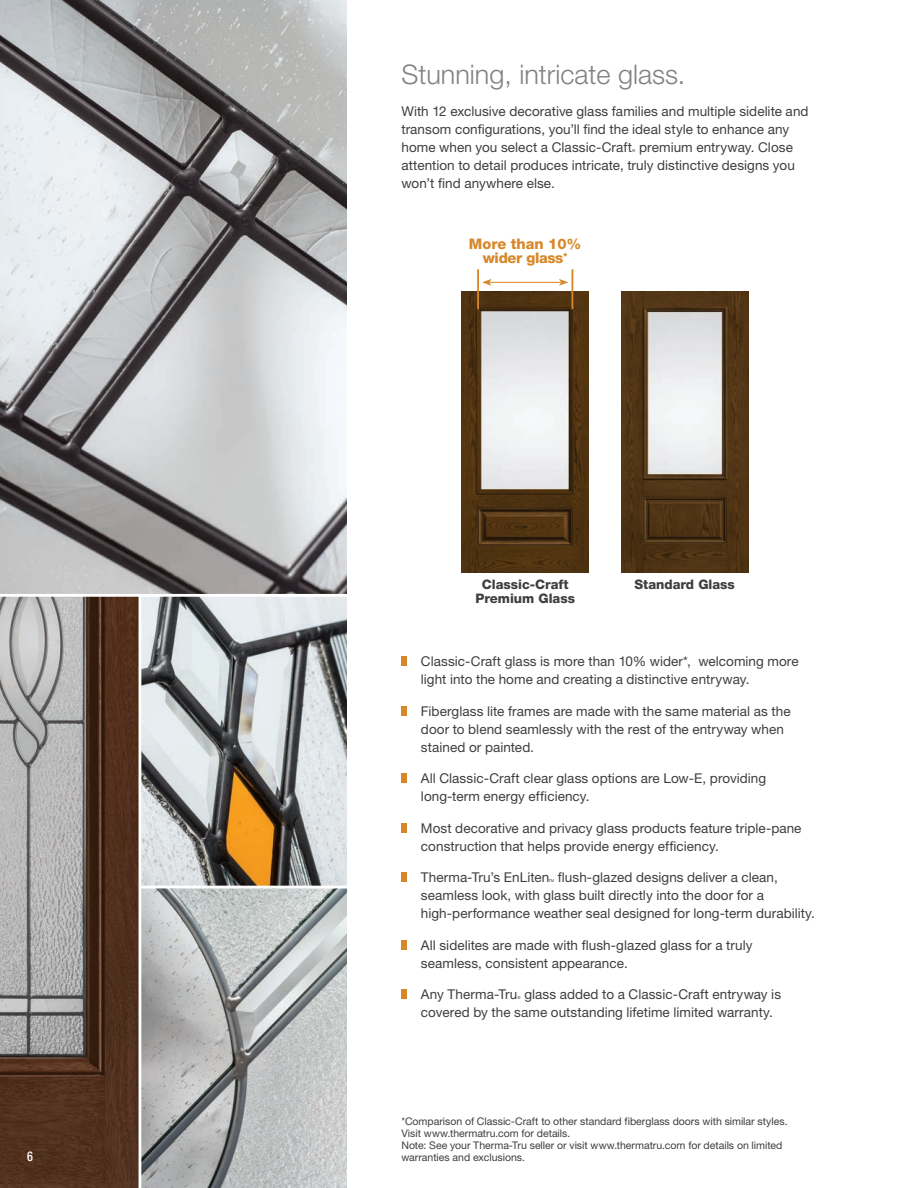
<style>
.page{position:relative;width:918px;height:1188px;background:#fff}
.page>*{position:absolute;margin:0;border:0;box-sizing:border-box;transform-origin:0 0}
.Body_A{font:300 27px "Helvetica Neue LT Std";color:#808285}
.Body_A-2{font:800 14.55px/13.2px "Helvetica Neue LT Std";letter-spacing:-.02em;color:#d78727;text-align:center}
.Body_A-3{font:13.5px/18px "Helvetica Neue LT Std";letter-spacing:.005em;color:#3e3e3f}
.t1{font:500 condensed 13.5px "Helvetica Neue LT Std";color:#fff;scale:.9 1}
.orange_subheads{font:800 13.2px/13.2px "Helvetica Neue LT Std";color:#3e3e3f;text-align:center}
._13_Notes{font:10.5px/12px "Helvetica Neue LT Std";color:#3e3e3f}
.Body_A-4{font:4.05px "Helvetica Neue LT Std";color:#3e3e3f}
</style>
<div class="page">
<img style="left:0;top:0;width:346px;height:594px">
<img style="left:0;top:597px;width:139px;height:591px">
<img style="left:462px;top:292px;width:127px;height:280px">
<img style="left:621px;top:292px;width:127px;height:280px">
<hr style="left:477px;top:269px;width:2px;height:40px;background:#d78727">
<hr style="left:572px;top:269px;width:1px;height:40px;background:#d78727">
<hr style="left:489px;top:282px;width:72px;height:1px;background:#d78727">
<svg style="left:482px;top:279px;width:10px;height:7px"></svg>
<svg style="left:559px;top:279px;width:9px;height:7px"></svg>
<div style="left:401px;top:656px;width:5px;height:10px;background:#d78727"></div>
<div style="left:401px;top:706px;width:5px;height:10px;background:#d78727"></div>
<div style="left:401px;top:773px;width:5px;height:10px;background:#d78727"></div>
<div style="left:401px;top:823px;width:5px;height:10px;background:#d78727"></div>
<div style="left:401px;top:872px;width:5px;height:10px;background:#d78727"></div>
<div style="left:401px;top:940px;width:5px;height:10px;background:#d78727"></div>
<div style="left:401px;top:989px;width:5px;height:10px;background:#d78727"></div>
<img style="left:141px;top:597px;width:205px;height:289px">
<img style="left:141px;top:888px;width:205px;height:300px">
<p class="t1" style="left:27px;top:1148px;width:8px">6</p>
<p class="Body_A" style="left:401px;top:58px;width:286px">Stunning, intricate glass.</p>
<p class="Body_A-3" style="left:401px;top:102px;width:409px">With 12 exclusive decorative glass families and multiple sidelite and transom configurations, you’ll find the ideal style to enhance any home when you select a Classic-Craft</p>
<p class="Body_A-3" style="left:401px;top:138px;width:395px;text-indent:238px">premium entryway. Close attention to detail produces intricate, truly distinctive designs you won’t find anywhere else.</p>
<p class="Body_A-4" style="left:632px;top:148px;width:5px">®</p>
<p class="Body_A-2" style="left:469px;top:238px;width:114px">More than 10% wider glass<sup>*</sup></p>
<p class="orange_subheads" style="left:475px;top:578px;width:101px">Classic-Craft<br>Premium Glass</p>
<p class="orange_subheads" style="left:635px;top:578px;width:102px">Standard Glass</p>
<p class="Body_A-3" style="left:421px;top:652px;width:379px">Classic-Craft glass is more than 10% wider*, welcoming more light into the home and creating a distinctive entryway.</p>
<p class="Body_A-3" style="left:421px;top:702px;width:371px">Fiberglass lite frames are made with the same material as the door to blend seamlessly with the rest of the entryway when stained or painted.</p>
<p class="Body_A-3" style="left:421px;top:769px;width:347px">All Classic-Craft clear glass options are Low-E, providing long-term energy efficiency.</p>
<p class="Body_A-3" style="left:421px;top:819px;width:382px">Most decorative and privacy glass products feature triple-pane construction that helps provide energy efficiency.</p>
<p class="Body_A-3" style="left:421px;top:868px;width:130px">Therma-Tru’s EnLiten</p>
<p class="Body_A-4" style="left:548px;top:878px;width:7px">TM</p>
<p class="Body_A-3" style="left:421px;top:868px;width:396px;text-indent:137px">flush-glazed designs deliver a clean, seamless look, with glass built directly into the door for a high-performance weather seal designed for long-term durability.</p>
<p class="Body_A-3" style="left:421px;top:936px;width:333px">All sidelites are made with flush-glazed glass for a truly seamless, consistent appearance.</p>
<p class="Body_A-3" style="left:421px;top:985px;width:98px">Any Therma-Tru</p>
<p class="Body_A-4" style="left:517px;top:995px;width:5px">®</p>
<p class="Body_A-3" style="left:421px;top:985px;width:362px;text-indent:103px">glass added to a Classic-Craft entryway is covered by the same outstanding lifetime limited warranty.</p>
<p class="_13_Notes" style="left:401px;top:1115px;width:388px">*Comparison of Classic-Craft to other standard fiberglass doors with similar styles.<br>Visit www.thermatru.com for details.</p>
<p class="_13_Notes" style="left:401px;top:1139px;width:382px">Note: See your Therma-Tru seller or visit www.thermatru.com for details on limited warranties and exclusions.</p>
</div>
